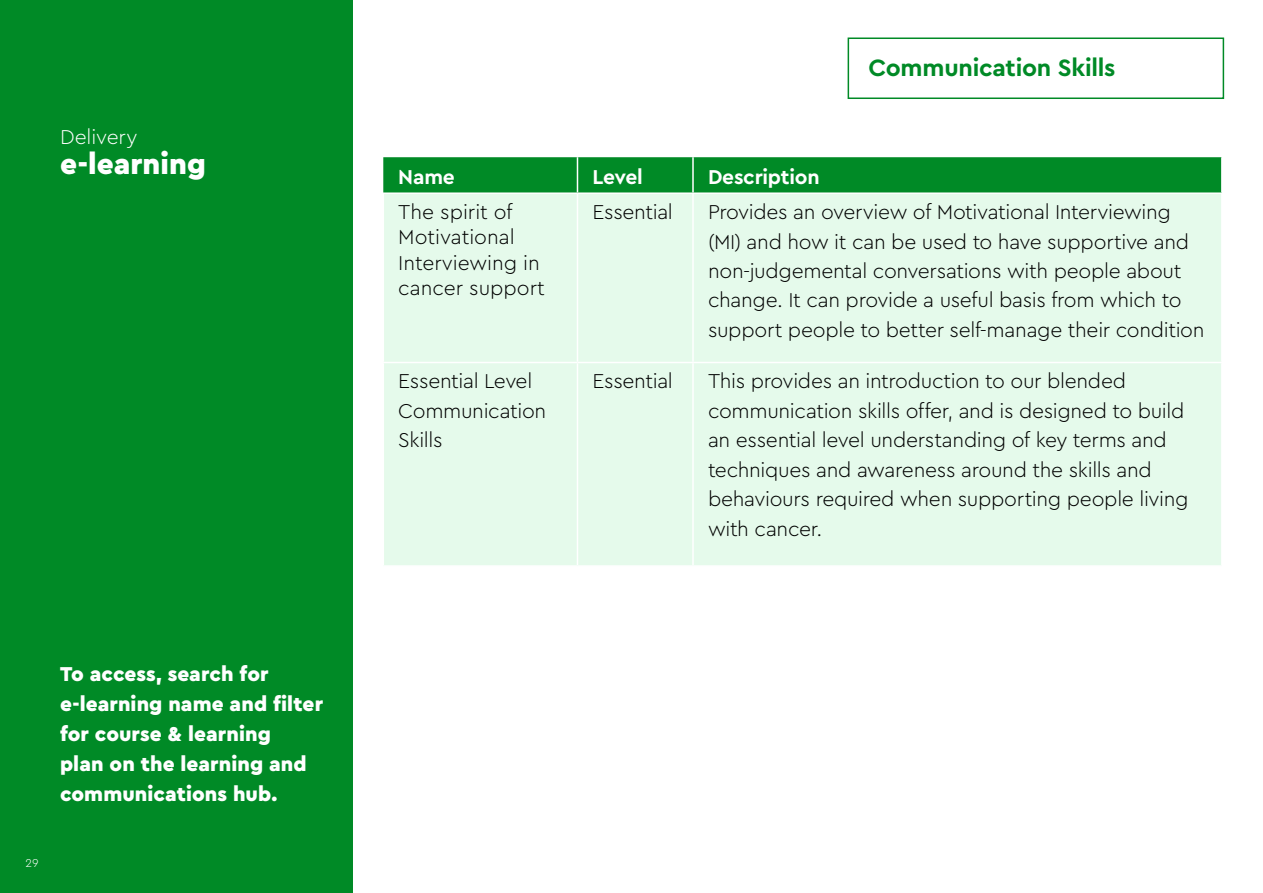
<style>
.page{position:relative;width:1263px;height:893px;background:#fff}
.page>*{position:absolute;margin:0;border:0;box-sizing:border-box;transform-origin:0 0}
.t1{font:900 30px "Cera Pro Macmillan";color:#fff}
.t2{font:700 24.75px "Cera Pro Macmillan";letter-spacing:-.01em;color:#008a26}
.t3{font:300 21px/29.4px "Cera Pro Macmillan";letter-spacing:-.015em;color:#000}
.t4{font:900 21px/30px "Cera Pro Macmillan";letter-spacing:.005em;color:#fff}
.t5{font:700 21px "Cera Pro Macmillan";letter-spacing:-.01em;color:#fff}
.t6{font:300 21px "Cera Pro Macmillan";letter-spacing:-.005em;color:#fff}
.t7{font:300 12px "Cera Pro Macmillan";color:#fff}
</style>
<div class="page">
<div style="left:0;top:0;width:352px;height:893px;background:#008a26"></div>
<div style="left:383px;top:157px;width:838px;height:35px;background:#008a26"></div>
<div style="left:384px;top:194px;width:837px;height:371px;background:#e5faeb"></div>
<hr style="left:577px;top:157px;width:1px;height:35px;background:#fff">
<hr style="left:692px;top:157px;width:2px;height:35px;background:#fff">
<hr style="left:577px;top:194px;width:1px;height:168px;background:#fff">
<hr style="left:692px;top:194px;width:2px;height:168px;background:#fff">
<hr style="left:577px;top:363px;width:1px;height:202px;background:#fff">
<hr style="left:692px;top:363px;width:2px;height:202px;background:#fff">
<hr style="left:382px;top:362px;width:195px;height:1px;background:#fff">
<hr style="left:577px;top:362px;width:116px;height:1px;background:#fff">
<hr style="left:693px;top:362px;width:529px;height:1px;background:#fff">
<div style="left:848px;top:38px;width:376px;height:61px;border:2px solid #008a26"></div>
<p class="t6" style="left:60px;top:121px;width:79px">Delivery</p>
<h1 class="t1" style="left:60px;top:140px;width:148px">e-learning</h1>
<p class="t4" style="left:60px;top:657px;width:265px">To access, search for e-learning name and filter for course &amp; learning<br>plan on the learning and communications hub.</p>
<p class="t7" style="left:26px;top:854px;width:15px">29</p>
<p class="t2" style="left:868px;top:49px;width:249px">Communication Skills</p>
<p class="t5" style="left:398px;top:160px;width:58px">Name</p>
<p class="t5" style="left:592px;top:160px;width:52px">Level</p>
<p class="t5" style="left:708px;top:160px;width:113px">Description</p>
<p class="t3" style="left:398px;top:198px;width:148px;line-height:25.2px">The spirit of<br>Motivational<br>Interviewing in cancer support</p>
<p class="t3" style="left:592px;top:196px;width:82px">Essential</p>
<p class="t3" style="left:708px;top:196px;width:498px">Provides an overview of Motivational Interviewing (MI) and how it can be used to have supportive and non-judgemental conversations with people about change. It can provide a useful basis from which to support people to better self-manage their condition</p>
<p class="t3" style="left:398px;top:365px;width:150px">Essential Level<br>Communication<br>Skills</p>
<p class="t3" style="left:592px;top:365px;width:82px">Essential</p>
<p class="t3" style="left:708px;top:365px;width:482px">This provides an introduction to our blended communication skills offer, and is designed to build an essential level understanding of key terms and techniques and awareness around the skills and behaviours required when supporting people living with cancer.</p>
</div>
